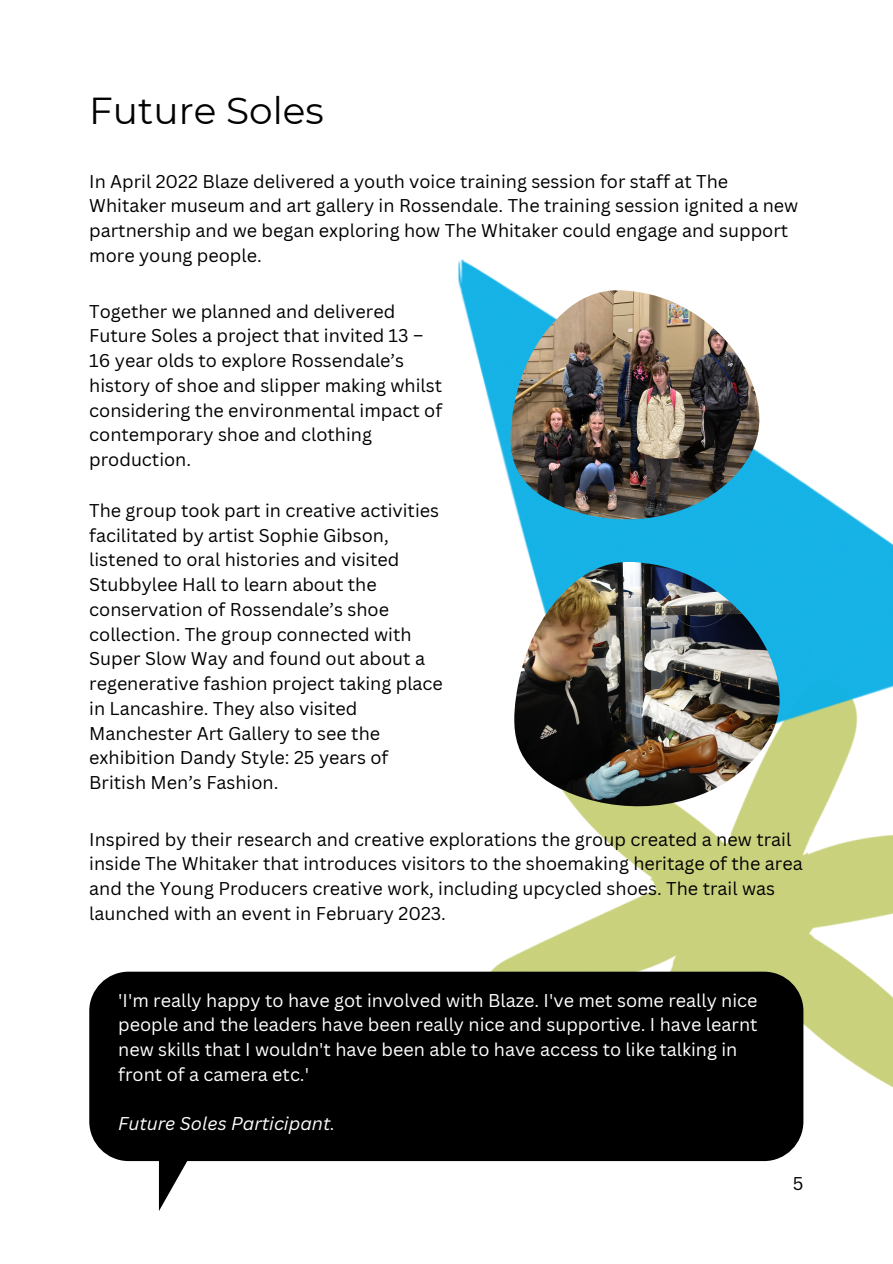
<style>
.page{position:relative;width:893px;height:1264px;background:#fff}
.page>*{position:absolute;margin:0;border:0;box-sizing:border-box;transform-origin:0 0}
.t1{font:37.5px "Montserrat";color:#000}
.t2{font:18px/24.8px "Canva Sans";color:#000}
.t3{font:18px/24.8px "Canva Sans";color:#fff}
.t4{font:italic 18px "Canva Sans";color:#fff}
</style>
<div class="page">
<img style="left:803px;top:1005px;width:89px;height:122px">
<img style="left:458px;top:259px;width:434px;height:746px">
<img style="left:509px;top:290px;width:253px;height:229px">
<img style="left:513px;top:562px;width:269px;height:244px">
<svg style="left:89px;top:971px;width:714px;height:240px;fill:#000"></svg>
<p class="t1" style="left:89px;top:87px;width:236px">Future Soles</p>
<p class="t2" style="left:89px;top:168px;width:710px">In April 2022 Blaze delivered a youth voice training session for staff at The Whitaker museum and art gallery in Rossendale. The training session ignited a new partnership and we began exploring how The Whitaker could engage and support more young people.</p>
<p class="t2" style="left:89px;top:298px;width:354px">Together we planned and delivered Future Soles a project that invited 13 – 16 year olds to explore Rossendale’s history of shoe and slipper making whilst considering the environmental impact of contemporary shoe and clothing production.</p>
<p class="t2" style="left:89px;top:497px;width:355px">The group took part in creative activities facilitated by artist Sophie Gibson, listened to oral histories and visited Stubbylee Hall to learn about the conservation of Rossendale’s shoe collection. The group connected with Super Slow Way and found out about a regenerative fashion project taking place in Lancashire. They also visited Manchester Art Gallery to see the exhibition Dandy Style: 25 years of British Men’s Fashion.</p>
<p class="t2" style="left:89px;top:826px;width:715px">Inspired by their research and creative explorations the group created a new trail inside The Whitaker that introduces visitors to the shoemaking heritage of the area and the Young Producers creative work, including upcycled shoes. The trail was launched with an event in February 2023.</p>
<p class="t3" style="left:118px;top:987px;width:640px">'I'm really happy to have got involved with Blaze. I've met some really nice people and the leaders have been really nice and supportive. I have learnt new skills that I wouldn't have been able to have access to like talking in front of a camera etc.'</p>
<p class="t4" style="left:118px;top:1111px;width:218px">Future Soles Participant.</p>
<p class="t2" style="left:792px;top:1170px;width:12px">5</p>
</div>
